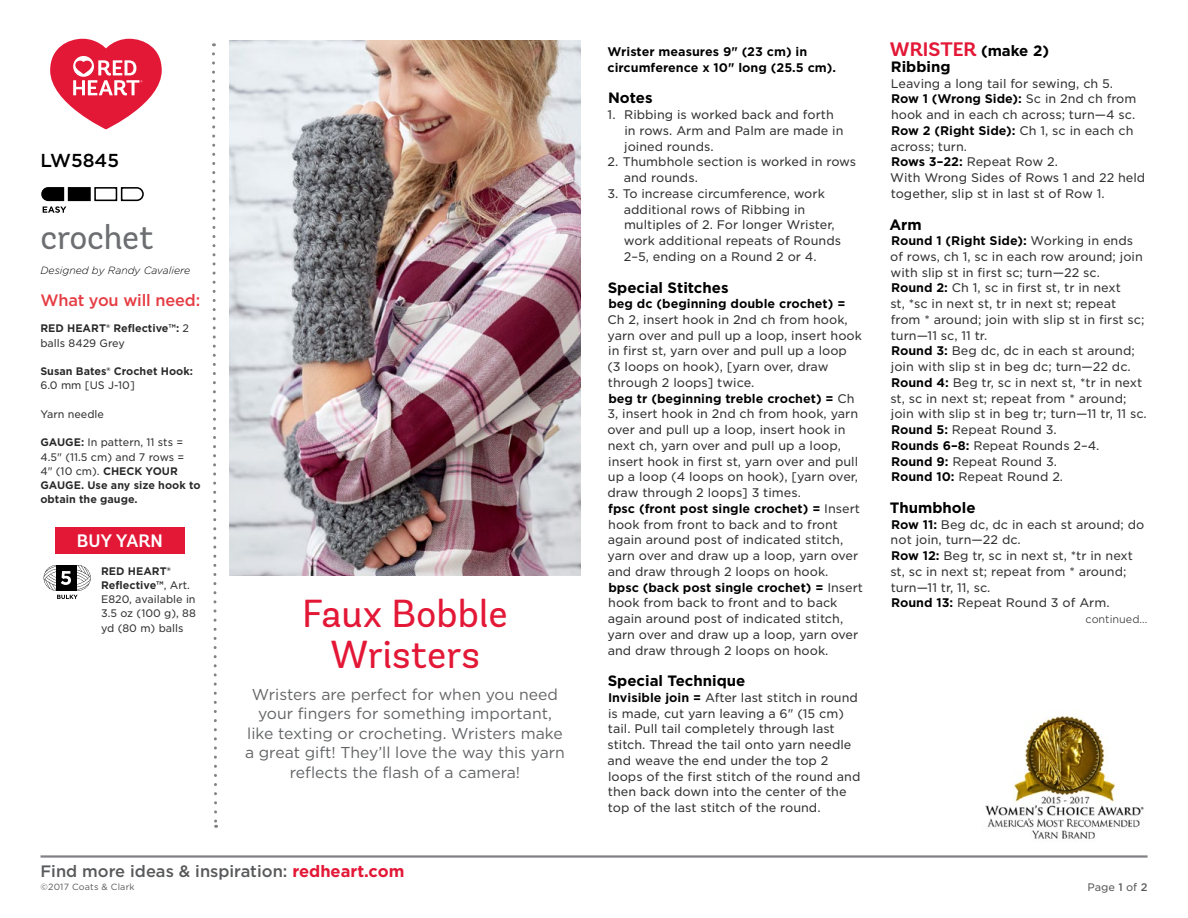
<style>
.page{position:relative;width:1188px;height:918px;background:#fff}
.page>*{position:absolute;margin:0;border:0;box-sizing:border-box;transform-origin:0 0}
.t1{font:39px/41.2px "Andes Rounded";color:#e31837;text-align:center}
.t2{font:34.5px "Andes Rounded";letter-spacing:-.01em;color:#6d6e71}
.t3{font:700 19.5px "Andes Rounded";color:#e31837}
.t4{font:500 18.75px "Gotham";color:#000}
.t5{font:600 18px "Andes Rounded";color:#fff}
.t6{font:500 16.5px "Gotham";color:#58595b}
.t7{font:500 16.5px "Gotham";letter-spacing:-.01em;color:#e53d44}
.t8{font:15.75px/19.5px "Gotham";color:#636466;text-align:center}
.t9{font:700 15px "Gotham";color:#000}
.t10{font:12px/15.8px "Gotham S Sm";color:#333334}
.t11{font:700 12px/15.8px "Gotham S Sm";color:#000}
.t12{font:700 10.5px/14.2px "Gotham S Sm";color:#292829}
.t13{font:10.5px/14.2px "Gotham S Sm";color:#333334}
.t14{font:italic 300 10.5px "Gotham Rounded";color:#000}
.t15{font:300 10.5px "Gotham S Sm";color:#333334}
.t16{font:10.5px "Gotham S Sm";color:#58595b}
.t17{font:9px "Gotham";letter-spacing:.02em;color:#58595b}
.s1{font-weight:400;color:#333334}
.s2{font-weight:700;color:#292829}
.s3{font-weight:700;color:#000}
.s4{font-family:"Gotham";font-size:15px;color:#000}
.s5{font-weight:700;color:#e31837}
.s6{font-weight:500}
</style>
<div class="page">
<hr style="left:40px;top:855px;width:1108px;height:3px;background:#808285">
<svg style="left:120px;top:187px;width:24px;height:15px"></svg>
<div style="left:94px;top:187px;width:23px;height:14px;background:#fff;border:2px solid #000"></div>
<div style="left:68px;top:187px;width:23px;height:14px;background:#000;border:2px solid #000"></div>
<svg style="left:41px;top:187px;width:25px;height:26px"></svg>
<svg style="left:212px;top:43px;width:6px;height:785px"></svg>
<div style="left:55px;top:527px;width:130px;height:27px;background:#e31837"></div>
<svg style="left:44px;top:565px;width:47px;height:34px"></svg>
<img style="left:230px;top:40px;width:350px;height:536px">
<img style="left:985px;top:715px;width:159px;height:124px">
<svg style="left:50px;top:39px;width:112px;height:90px"></svg>
<h3 class="t4" style="left:40px;top:148px;width:80px">LW5845</h3>
<h2 class="t2" style="left:40px;top:216px;width:115px">crochet</h2>
<p class="t14" style="left:40px;top:263px;width:151px">Designed by Randy Cavaliere</p>
<h3 class="t7" style="left:40px;top:289px;width:161px">What you will need:</h3>
<p class="t12" style="left:40px;top:321px;width:150px">RED HEART® Reflective™: <span class="s1">2 balls 8429 Grey</span></p>
<p class="t12" style="left:40px;top:364px;width:154px">Susan Bates® Crochet Hook:</p>
<p class="t13" style="left:40px;top:378px;width:96px">6.0 mm [US J-10]</p>
<p class="t13" style="left:40px;top:407px;width:65px">Yarn needle</p>
<p class="t12" style="left:40px;top:435px;width:162px">GAUGE: <span class="s1">In pattern, 11 sts =<br>4.5" (11.5 cm) and 7 rows =<br>4" (10 cm).</span> CHECK YOUR<br>GAUGE. Use any size hook to obtain the gauge.</p>
<h3 class="t5" style="left:77px;top:529px;width:87px">BUY YARN</h3>
<p class="t13" style="left:101px;top:563px;width:96px"><span class="s2">RED HEART®<br>Reflective™</span>, Art.<br>E820, available in<br>3.5 oz (100 g), 88 yd (80 m) balls</p>
<h1 class="t1" style="left:302px;top:593px;width:207px">Faux Bobble<br>Wristers</h1>
<h3 class="t8" style="left:245px;top:684px;width:321px">Wristers are perfect for when you need your fingers for something important, like texting or crocheting. Wristers make a great gift! They’ll love the way this yarn reflects the flash of a camera!</h3>
<p class="t11" style="left:607px;top:44px;width:230px">Wrister measures 9" (23 cm) in circumference x 10" long (25.5 cm).</p>
<p class="t9" style="left:608px;top:88px;width:46px">Notes</p>
<p class="t10" style="left:624px;top:107px;width:221px;text-indent:-17px">1. Ribbing is worked back and forth in rows. Arm and Palm are made in joined rounds.</p>
<p class="t10" style="left:624px;top:154px;width:234px;text-indent:-16px">2. Thumbhole section is worked in rows and rounds.</p>
<p class="t10" style="left:624px;top:185px;width:219px;text-indent:-16px">3. To increase circumference, work additional rows of Ribbing in multiples of 2. For longer Wrister, work additional repeats of Rounds<br>2–5, ending on a Round 2 or 4.</p>
<p class="t9" style="left:608px;top:277px;width:122px">Special Stitches</p>
<p class="t11" style="left:608px;top:296px;width:239px">beg dc (beginning double crochet) =</p>
<p class="t10" style="left:607px;top:311px;width:257px">Ch 2, insert hook in 2nd ch from hook, yarn over and pull up a loop, insert hook in first st, yarn over and pull up a loop<br>(3 loops on hook), [yarn over, draw through 2 loops] twice.<br><span class="s3">beg tr (beginning treble crochet) =</span> Ch 3, insert hook in 2nd ch from hook, yarn over and pull up a loop, insert hook in next ch, yarn over and pull up a loop, insert hook in first st, yarn over and pull up a loop (4 loops on hook), [yarn over, draw through 2 loops] 3 times.<br><span class="s3">fpsc (front post single crochet) =</span> Insert hook from front to back and to front again around post of indicated stitch, yarn over and draw up a loop, yarn over and draw through 2 loops on hook.<br><span class="s3">bpsc (back post single crochet) =</span> Insert hook from back to front and to back again around post of indicated stitch, yarn over and draw up a loop, yarn over and draw through 2 loops on hook.</p>
<p class="t9" style="left:608px;top:671px;width:139px">Special Technique</p>
<p class="t10" style="left:608px;top:689px;width:254px"><span class="s3">Invisible join =</span> After last stitch in round is made, cut yarn leaving a 6" (15 cm) tail. Pull tail completely through last stitch. Thread the tail onto yarn needle and weave the end under the top 2 loops of the first stitch of the round and then back down into the center of the top of the last stitch of the round.</p>
<h3 class="t3" style="left:890px;top:37px;width:161px">WRISTER <span class="s4">(make 2)</span></h3>
<p class="t9" style="left:891px;top:57px;width:61px">Ribbing</p>
<p class="t10" style="left:890px;top:75px;width:257px">Leaving a long tail for sewing, ch 5.<br><span class="s3">Row 1 (Wrong Side):</span> Sc in 2nd ch from hook and in each ch across; turn—4 sc.<br><span class="s3">Row 2 (Right Side):</span> Ch 1, sc in each ch across; turn.<br><span class="s3">Rows 3–22:</span> Repeat Row 2.<br>With Wrong Sides of Rows 1 and 22 held together, slip st in last st of Row 1.</p>
<p class="t9" style="left:889px;top:214px;width:34px">Arm</p>
<p class="t10" style="left:890px;top:233px;width:258px"><span class="s3">Round 1 (Right Side):</span> Working in ends of rows, ch 1, sc in each row around; join with slip st in first sc; turn—22 sc.<br><span class="s3">Round 2:</span> Ch 1, sc in first st, tr in next<br>st, *sc in next st, tr in next st; repeat from * around; join with slip st in first sc; turn—11 sc, 11 tr.<br><span class="s3">Round 3:</span> Beg dc, dc in each st around; join with slip st in beg dc; turn—22 dc.<br><span class="s3">Round 4:</span> Beg tr, sc in next st, *tr in next st, sc in next st; repeat from * around; join with slip st in beg tr; turn—11 tr, 11 sc.<br><span class="s3">Round 5:</span> Repeat Round 3.<br><span class="s3">Rounds 6–8:</span> Repeat Rounds 2–4.<br><span class="s3">Round 9:</span> Repeat Round 3.<br><span class="s3">Round 10:</span> Repeat Round 2.</p>
<p class="t9" style="left:890px;top:498px;width:87px">Thumbhole</p>
<p class="t10" style="left:890px;top:516px;width:255px"><span class="s3">Row 11:</span> Beg dc, dc in each st around; do not join, turn—22 dc.<br><span class="s3">Row 12:</span> Beg tr, sc in next st, *tr in next st, sc in next st; repeat from * around; turn—11 tr, 11, sc.<br><span class="s3">Round 13:</span> Repeat Round 3 of Arm.</p>
<p class="t15" style="left:1086px;top:612px;width:63px">continued...</p>
<h3 class="t6" style="left:40px;top:860px;width:365px">Find more ideas &amp; inspiration: <span class="s5">redheart.com</span></h3>
<p class="t17" style="left:40px;top:882px;width:96px">©2017 Coats &amp; Clark</p>
<p class="t16" style="left:1087px;top:880px;width:62px">Page <span class="s6">1</span> of <span class="s6">2</span></p>
</div>
